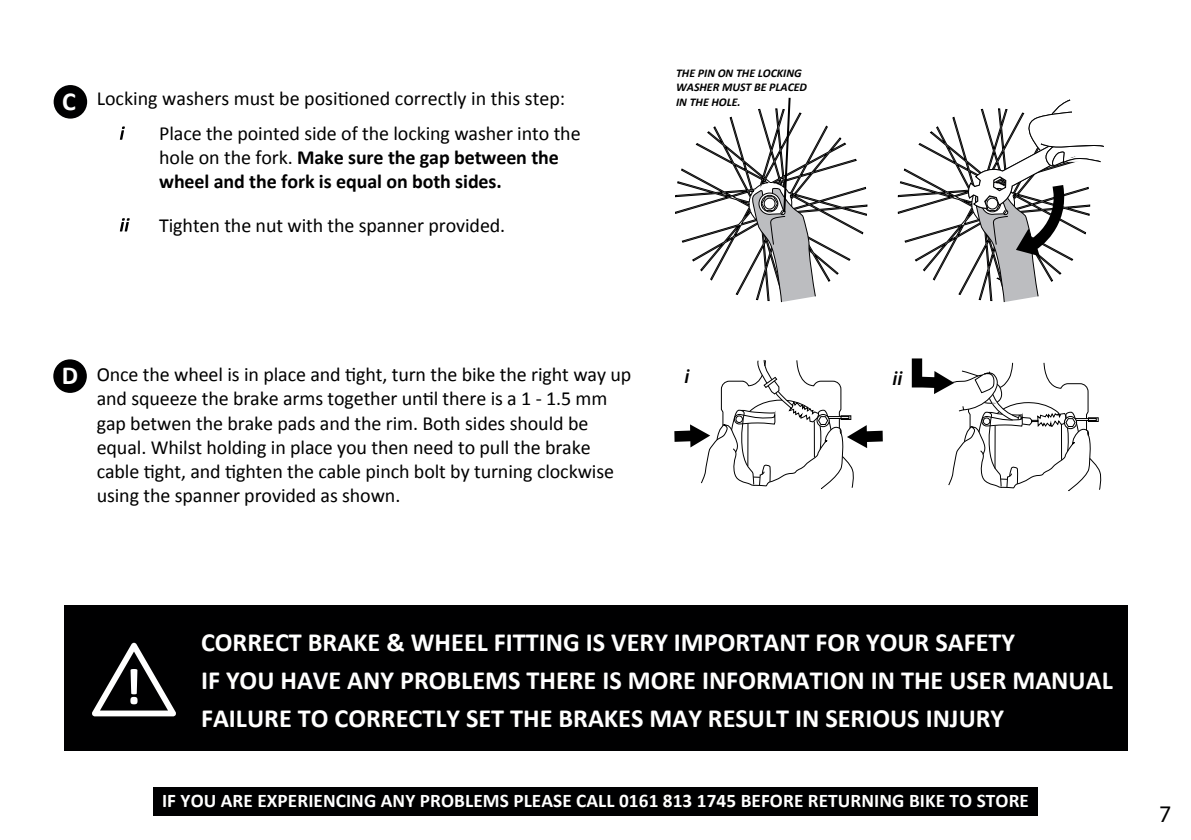
<style>
.page{position:relative;width:1191px;height:840px;background:#fff}
.page>*{position:absolute;margin:0;border:0;box-sizing:border-box;transform-origin:0 0}
.t1{font:700 26.2px/38px "Calibri";color:#fff}
.t2{font:700 26px "Calibri";color:#fff}
.t3{font:700 23.8px "Myriad";color:#000001}
.t4{font:20px/24px "Calibri";letter-spacing:-.005em;color:#000001}
.t5{font:italic 600 20px "Myriad Pro";color:#000001}
.t6{font:700 19.2px "Calibri";letter-spacing:.005em;color:#fff}
.t7{font:italic 700 11.8px/14.2px "Calibri";color:#000001}
.s1{font-weight:700;font-size:26px;color:#fff}
.s2{font-weight:700}
</style>
<div class="page">
<svg style="left:120px;top:126px;width:5px;height:14px"></svg>
<svg style="left:120px;top:218px;width:10px;height:13px"></svg>
<div style="left:64px;top:605px;width:1063px;height:145px;background:#000001"></div>
<div style="left:53px;top:359px;width:34px;height:33px;background:#000001;border-radius:50%"></div>
<div style="left:54px;top:85px;width:33px;height:33px;background:#000001;border-radius:50%"></div>
<svg style="left:675px;top:97px;width:192px;height:205px"></svg>
<svg style="left:897px;top:99px;width:207px;height:203px"></svg>
<svg style="left:92px;top:642px;width:84px;height:74px"></svg>
<div style="left:153px;top:786px;width:885px;height:29px;background:#000001"></div>
<svg style="left:674px;top:360px;width:208px;height:129px"></svg>
<svg style="left:911px;top:358px;width:191px;height:133px"></svg>
<p class="t4" style="left:62px;top:85px;width:505px"><span class="s1">C</span> Locking washers must be positioned correctly in this step:</p>
<p class="t4" style="left:159px;top:120px;width:423px">Place the pointed side of the locking washer into the hole on the fork. <span class="s2">Make sure the gap between the wheel and the fork is equal on both sides.</span></p>
<p class="t4" style="left:159px;top:212px;width:347px">Tighten the nut with the spanner provided.</p>
<p class="t7" style="left:676px;top:66px;width:132px">THE PIN ON THE LOCKING<br>WASHER MUST BE PLACED<br>IN THE HOLE.</p>
<h2 class="t2" style="left:62px;top:359px;width:18px">D</h2>
<p class="t4" style="left:97px;top:361px;width:536px">Once the wheel is in place and tight, turn the bike the right way up and squeeze the brake arms together until there is a 1 - 1.5 mm gap betwen the brake pads and the rim. Both sides should be equal. Whilst holding in place you then need to pull the brake cable tight, and tighten the cable pinch bolt by turning clockwise using the spanner provided as shown.</p>
<p class="t5" style="left:684px;top:363px;width:6px">i</p>
<p class="t5" style="left:892px;top:365px;width:11px">ii</p>
<h1 class="t1" style="left:201px;top:621px;width:913px">CORRECT BRAKE &amp; WHEEL FITTING IS VERY IMPORTANT FOR YOUR SAFETY<br>IF YOU HAVE ANY PROBLEMS THERE IS MORE INFORMATION IN THE USER MANUAL<br>FAILURE TO CORRECTLY SET THE BRAKES MAY RESULT IN SERIOUS INJURY</h1>
<p class="t6" style="left:162px;top:788px;width:868px">IF YOU ARE EXPERIENCING ANY PROBLEMS PLEASE CALL 0161 813 1745 BEFORE RETURNING BIKE TO STORE</p>
<p class="t3" style="left:1159px;top:799px;width:14px">7</p>
</div>
